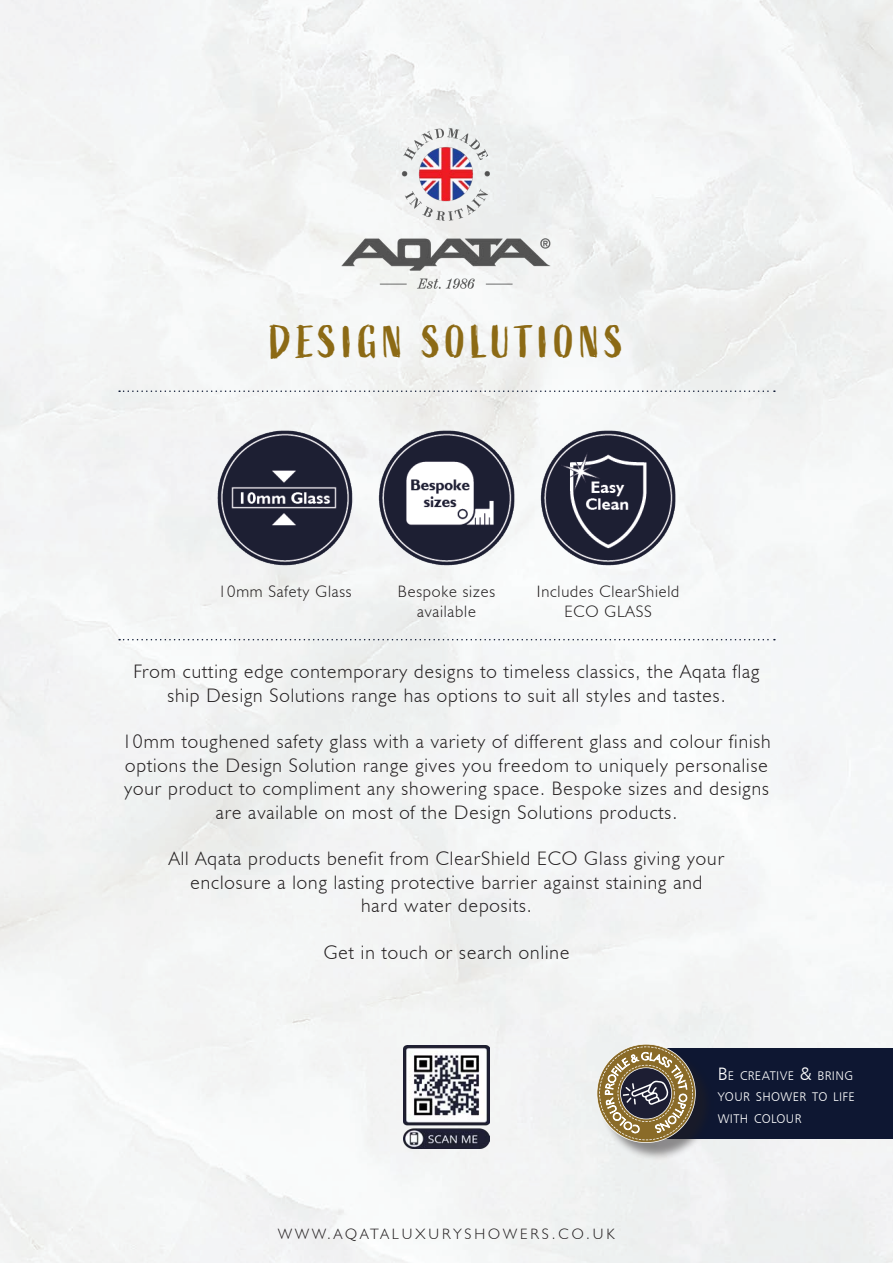
<style>
.page{position:relative;width:893px;height:1263px;background:#f3f4f4}
.page>*{position:absolute;margin:0;border:0;box-sizing:border-box;transform-origin:0 0}
.t1{font:45px "Active";letter-spacing:.105em;color:#8c6a15}
.t2{font:300 19.5px/23.4px "Humanist 521 BT";letter-spacing:.05em;color:#231f20;text-align:center}
.t3{font:300 16.5px/19.8px "Humanist 521 BT";letter-spacing:.05em;color:#231f20;text-align:center}
.t4{font:300 15px "Humanist 521 BT";letter-spacing:.2em;color:#231f20}
.t5{font:12.6px "Humanist 777 BT Light B";letter-spacing:.03em;color:#fff}
.t6{font:300 10.8px "Humanist 521 BT";color:#fff}
.s1{font-size:18px}
</style>
<div class="page">
<img style="left:212px;top:425px;width:146px;height:146px">
<img style="left:374px;top:425px;width:145px;height:146px">
<img style="left:535px;top:425px;width:146px;height:146px">
<svg style="left:119px;top:390px;width:656px;height:2px"></svg>
<svg style="left:119px;top:639px;width:656px;height:1px"></svg>
<img style="left:340px;top:87px;width:213px;height:202px">
<img style="left:404px;top:1046px;width:85px;height:103px">
<div style="left:644px;top:1048px;width:249px;height:90px;background:#0e1732"></div>
<div style="left:599px;top:1046px;width:115px;height:115px;background:#231f20;opacity:.5"></div>
<svg style="left:596px;top:1044px;width:100px;height:99px"></svg>
<p class="t1" style="left:269px;top:317px;width:356px">DESIGN SOLUTIONS</p>
<p class="t3" style="left:218px;top:581px;width:135px">10mm Safety Glass</p>
<p class="t3" style="left:398px;top:581px;width:99px">Bespoke sizes</p>
<p class="t3" style="left:417px;top:601px;width:60px">available</p>
<p class="t3" style="left:537px;top:581px;width:144px">Includes ClearShield<br>ECO GLASS</p>
<p class="t2" style="left:134px;top:659px;width:627px">From cutting edge contemporary designs to timeless classics, the Aqata flag ship Design Solutions range has options to suit all styles and tastes.</p>
<p class="t2" style="left:122px;top:730px;width:650px">10mm toughened safety glass with a variety of different glass and colour finish options the Design Solution range gives you freedom to uniquely personalise your product to compliment any showering space. Bespoke sizes and designs are available on most of the Design Solutions products.</p>
<p class="t2" style="left:169px;top:847px;width:557px">All Aqata products benefit from ClearShield ECO Glass giving your</p>
<p class="t2" style="left:191px;top:870px;width:513px">enclosure a long lasting protective barrier against staining and</p>
<p class="t2" style="left:361px;top:893px;width:172px">hard water deposits.</p>
<p class="t2" style="left:324px;top:940px;width:247px">Get in touch or search online</p>
<p class="t6" style="left:602px;top:1095px;width:7px;rotate:-90deg">P</p>
<p class="t4" style="left:278px;top:1225px;width:338px">WWW.AQATALUXURYSHOWERS.CO.UK</p>
<p class="t5" style="left:718px;top:1068px;width:137px"><span class="s1">B</span>E CREATIVE <span class="s1">&amp;</span> BRING</p>
<p class="t5" style="left:718px;top:1089px;width:139px">YOUR SHOWER TO LIFE</p>
<p class="t5" style="left:718px;top:1111px;width:85px">WITH COLOUR</p>
</div>
